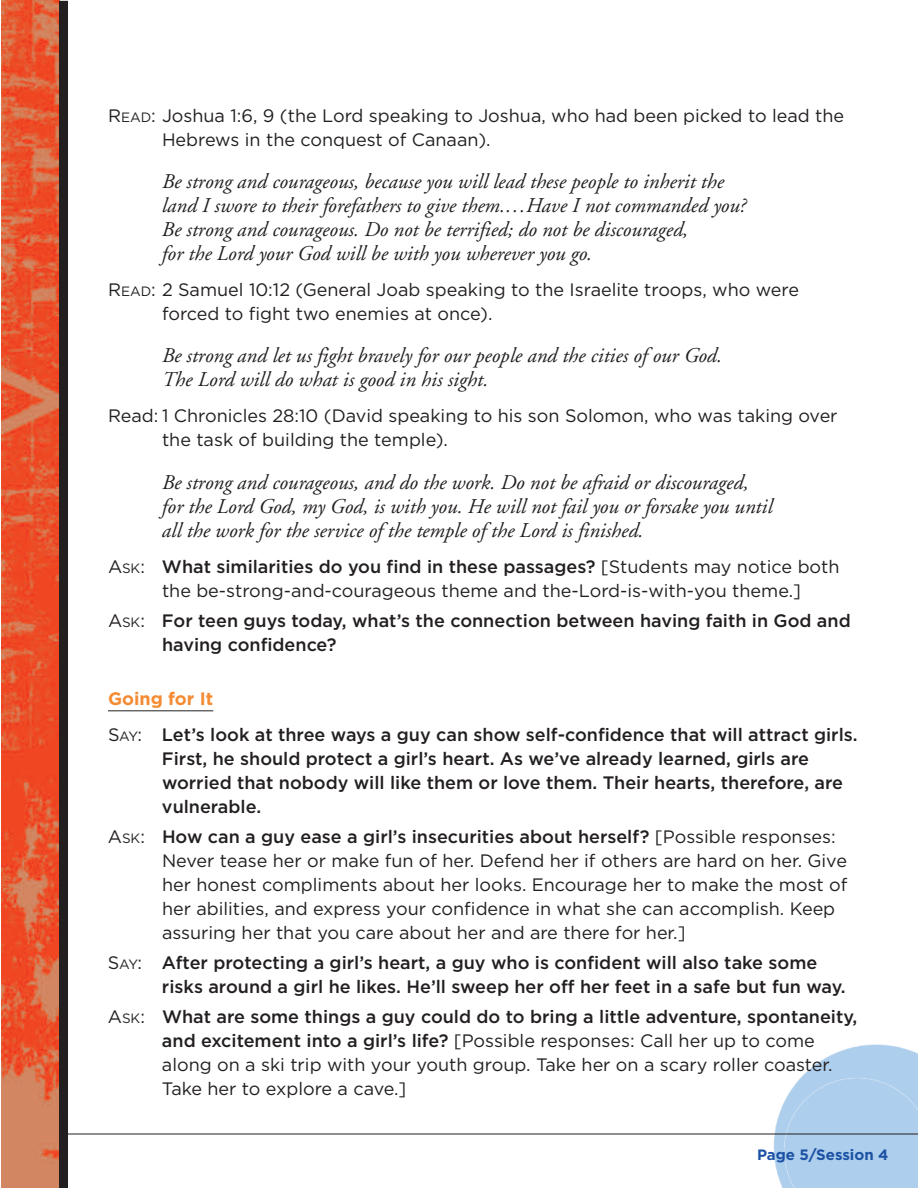
<style>
.page{position:relative;width:918px;height:1188px;background:#fff}
.page>*{position:absolute;margin:0;border:0;box-sizing:border-box;transform-origin:0 0}
.t1{font:italic 21px/24px "Adobe Garamond";color:#231f20}
.t2{font:18px/24px "Gotham";color:#231f20}
.t3{font:500 18px/24px "Gotham";color:#231f20}
.t4{font:700 15px "Gotham";color:#1c52a4}
.s1{font-size:13.5px}
.s2{font-weight:500}
.s3{font-weight:400}
.s4{font-weight:400;font-size:13.5px}
.s5{font-weight:700;color:#f58b32}
</style>
<div class="page">
<img style="left:770px;top:1045px;width:148px;height:143px">
<img style="left:2px;top:0;width:57px;height:1188px">
<hr style="left:108px;top:711px;width:105px;height:1px;background:#231f20">
<hr style="left:59px;top:1134px;width:859px;height:1px;background:#231f20">
<div style="left:59px;top:1px;width:9px;height:1187px;background:#231f20"></div>
<p class="t2" style="left:162px;top:104px;width:684px;text-indent:-54px">R<span class="s1">EAD</span>: Joshua 1:6, 9 (the Lord speaking to Joshua, who had been picked to lead the<br>Hebrews in the conquest of Canaan).</p>
<p class="t1" style="left:162px;top:172px;width:586px">Be strong and courageous, because you will lead these people to inherit the land I swore to their forefathers to give them.…Have I not commanded you?<br>Be strong and courageous. Do not be terrified; do not be discouraged,<br>for the Lord your God will be with you wherever you go.</p>
<p class="t2" style="left:162px;top:278px;width:639px;text-indent:-54px">R<span class="s1">EAD</span>: 2 Samuel 10:12 (General Joab speaking to the Israelite troops, who were forced to fight two enemies at once).</p>
<p class="t1" style="left:162px;top:346px;width:562px">Be strong and let us fight bravely for our people and the cities of our God.<br>The Lord will do what is good in his sight.</p>
<p class="t2" style="left:162px;top:404px;width:677px;text-indent:-54px">Read: 1 Chronicles 28:10 (David speaking to his son Solomon, who was taking over the task of building the temple).</p>
<p class="t1" style="left:162px;top:472px;width:612px">Be strong and courageous, and do the work. Do not be afraid or discouraged, for the Lord God, my God, is with you. He will not fail you or forsake you until all the work for the service of the temple of the Lord is finished.</p>
<p class="t2" style="left:162px;top:554px;width:679px;text-indent:-54px">A<span class="s1">SK</span>: <span class="s2">What similarities do you find in these passages?</span> [Students may notice both the be-strong-and-courageous theme and the-Lord-is-with-you theme.]</p>
<p class="t3" style="left:162px;top:608px;width:690px;text-indent:-54px"><span class="s3">A</span><span class="s4">SK</span><span class="s3">:</span> For teen guys today, what’s the connection between having faith in God and having confidence?</p>
<p class="t3" style="left:108px;top:680px;width:751px;line-height:36px"><span class="s5">Going for It<br></span><span class="s3">S</span><span class="s4">AY</span><span class="s3">:</span> Let’s look at three ways a guy can show self-confidence that will attract girls.</p>
<p class="t3" style="left:162px;top:746px;width:683px">First, he should protect a girl’s heart. As we’ve already learned, girls are worried that nobody will like them or love them. Their hearts, therefore, are vulnerable.</p>
<p class="t2" style="left:162px;top:824px;width:687px;text-indent:-54px">A<span class="s1">SK</span>: <span class="s2">How can a guy ease a girl’s insecurities about herself?</span> [Possible responses:<br>Never tease her or make fun of her. Defend her if others are hard on her. Give her honest compliments about her looks. Encourage her to make the most of her abilities, and express your confidence in what she can accomplish. Keep assuring her that you care about her and are there for her.]</p>
<p class="t3" style="left:162px;top:950px;width:685px;text-indent:-54px"><span class="s3">S</span><span class="s4">AY</span><span class="s3">:</span> After protecting a girl’s heart, a guy who is confident will also take some risks around a girl he likes. He’ll sweep her off her feet in a safe but fun way.</p>
<p class="t2" style="left:162px;top:1005px;width:697px;text-indent:-54px">A<span class="s1">SK</span>: <span class="s2">What are some things a guy could do to bring a little adventure, spontaneity, and excitement into a girl’s life?</span> [Possible responses: Call her up to come along on a ski trip with your youth group. Take her on a scary roller coaster.<br>Take her to explore a cave.]</p>
<p class="t4" style="left:757px;top:1146px;width:133px">Page 5/Session 4</p>
</div>
